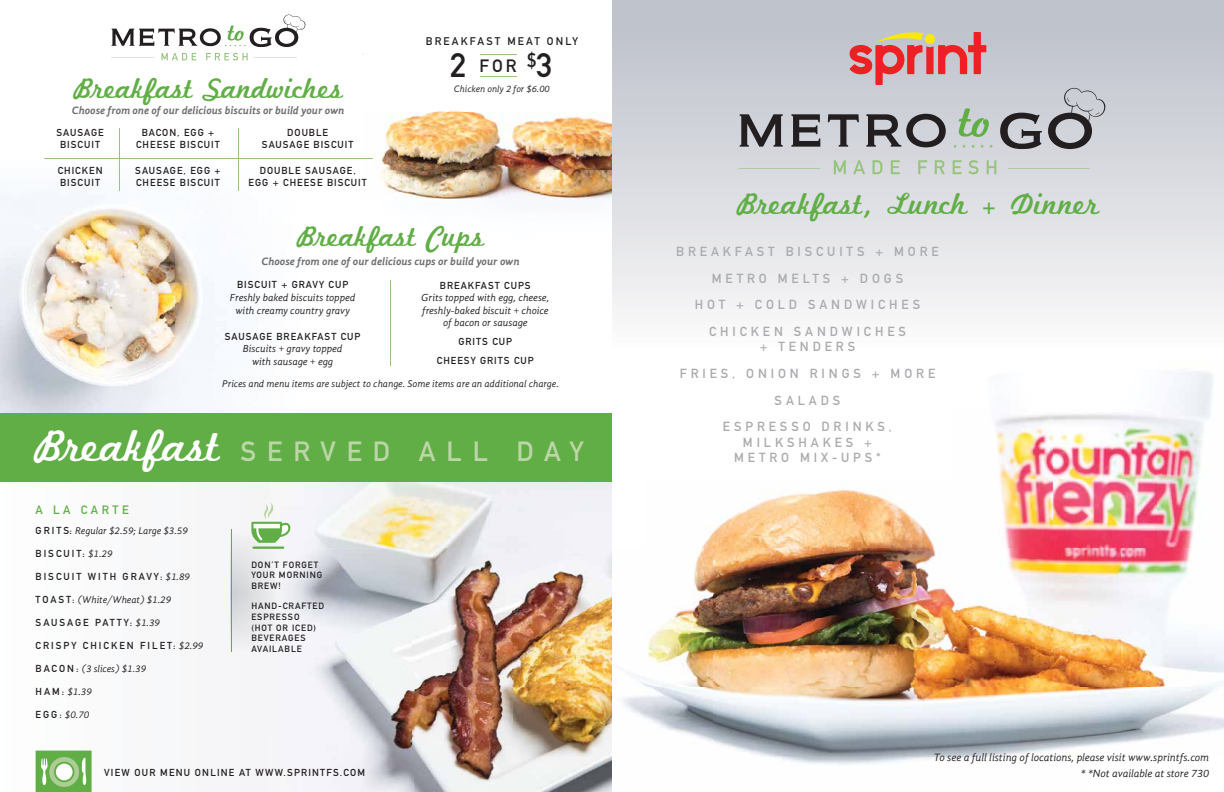
<style>
.page{position:relative;width:1224px;height:792px;background:#fff}
.page>*{position:absolute;margin:0;border:0;box-sizing:border-box;transform-origin:0 0}
.t1{font:31.8px "Marketing Script";color:#61ae46}
.t2{font:30.1px "Marketing Script";color:#61ae46}
.t3{font:27.4px "DIN Mittelschrift";letter-spacing:.4em;color:#bcd6a8}
.t4{font:17.6px "DIN Mittelschrift";color:#231f20}
.t5{font:13px/26.6px "DIN Mittelschrift";letter-spacing:.3em;color:#a9abae;text-align:center}
.t6{font:12px "DIN Mittelschrift";letter-spacing:.3em;color:#61ae46}
.t7{font:italic 700 11px "Gandhi Sans";color:#6d6e71}
.t8{font:italic 11px/16px "Gandhi Sans";color:#231f20;text-align:right}
.t9{font:11px "DIN Mittelschrift";letter-spacing:.2em;color:#231f20}
.t10{font:italic 10.5px/12.6px "Gandhi Sans";color:#231f20;text-align:center}
.t11{font:10px/12px "DIN Mittelschrift";letter-spacing:.1em;color:#231f20;text-align:center}
.t12{font:italic 10px "Gandhi Sans";color:#231f20}
.t13{font:10px "DIN Mittelschrift";letter-spacing:.2em;color:#231f20}
.t14{font:10px "DIN Mittelschrift";letter-spacing:.12em;color:#231f20}
.t15{font:italic 9.5px "Gandhi Sans";color:#231f20}
.t16{font:9px/10.8px "DIN Mittelschrift";letter-spacing:.1em;color:#231f20}
.s1{font-size:33.4px}
.s2{font-family:"Marketing Script";font-size:47px;color:#fff}
.s3{font-family:"DIN Mittelschrift";font-style:normal}
.s4{font-family:"Gandhi Sans";font-style:italic}
</style>
<div class="page">
<img style="left:372px;top:111px;width:240px;height:88px">
<img style="left:696px;top:372px;width:518px;height:177px">
<img style="left:623px;top:549px;width:601px;height:216px">
<img style="left:35px;top:258px;width:191px;height:155px">
<img style="left:0;top:198px;width:35px;height:215px">
<img style="left:35px;top:224px;width:154px;height:34px">
<img style="left:35px;top:190px;width:204px;height:34px">
<img style="left:269px;top:482px;width:244px;height:66px">
<img style="left:513px;top:482px;width:99px;height:310px">
<img style="left:280px;top:548px;width:233px;height:244px">
<div style="left:612px;top:0;width:612px;height:306px;background:linear-gradient(to bottom,#babec8,#f1f1f2)"></div>
<svg style="left:161px;top:53px;width:35px;height:7px"></svg>
<svg style="left:206px;top:53px;width:42px;height:7px"></svg>
<svg style="left:112px;top:15px;width:193px;height:32px"></svg>
<hr style="left:111px;top:57px;width:43px;height:1px;background:#97c47d">
<hr style="left:254px;top:57px;width:43px;height:1px;background:#97c47d">
<svg style="left:834px;top:160px;width:12px;height:14px"></svg>
<svg style="left:853px;top:160px;width:12px;height:14px"></svg>
<svg style="left:873px;top:160px;width:9px;height:14px"></svg>
<svg style="left:891px;top:160px;width:9px;height:14px"></svg>
<svg style="left:918px;top:160px;width:9px;height:14px"></svg>
<svg style="left:935px;top:160px;width:10px;height:14px"></svg>
<svg style="left:953px;top:160px;width:9px;height:14px"></svg>
<svg style="left:968px;top:160px;width:10px;height:14px"></svg>
<svg style="left:987px;top:160px;width:9px;height:14px"></svg>
<svg style="left:740px;top:114px;width:43px;height:33px"></svg>
<svg style="left:791px;top:114px;width:29px;height:33px"></svg>
<svg style="left:828px;top:114px;width:31px;height:33px"></svg>
<svg style="left:866px;top:114px;width:80px;height:33px;background:#838387"></svg>
<svg style="left:1000px;top:113px;width:42px;height:36px;background:#818185"></svg>
<svg style="left:1048px;top:88px;width:57px;height:61px;background:#a5a6ac"></svg>
<svg style="left:959px;top:108px;width:30px;height:29px"></svg>
<hr style="left:739px;top:168px;width:81px;height:1px;background:#97c47d">
<hr style="left:1008px;top:168px;width:82px;height:1px;background:#97c47d">
<svg style="left:36px;top:751px;width:56px;height:41px;background:#89c173"></svg>
<hr style="left:480px;top:54px;width:37px;height:1px;background:#97c47d">
<hr style="left:480px;top:76px;width:37px;height:1px;background:#97c47d">
<hr style="left:44px;top:158px;width:328px;height:1px;background:#97c47d">
<hr style="left:231px;top:529px;width:1px;height:123px;background:#61ae46">
<hr style="left:252px;top:547px;width:32px;height:2px;background:#61ae46">
<svg style="left:251px;top:502px;width:40px;height:41px"></svg>
<svg style="left:850px;top:32px;width:136px;height:53px;background:#d4908d"></svg>
<div style="left:0;top:413px;width:612px;height:69px;background:#61ae46"></div>
<hr style="left:119px;top:128px;width:1px;height:62px;background:#97c47d">
<hr style="left:238px;top:128px;width:1px;height:62px;background:#97c47d">
<hr style="left:390px;top:281px;width:1px;height:85px;background:#97c47d">
<h2 class="t2" style="left:74px;top:71px;width:271px">Breakfast Sandwiches</h2>
<p class="t7" style="left:72px;top:104px;width:274px">Choose from one of our delicious biscuits or build your own</p>
<p class="t11" style="left:56px;top:127px;width:49px">SAUSAGE<br>BISCUIT</p>
<p class="t11" style="left:58px;top:165px;width:46px;text-align:left">CHICKEN<br>BISCUIT</p>
<p class="t11" style="left:136px;top:127px;width:85px">BACON, EGG +<br>CHEESE BISCUIT</p>
<p class="t11" style="left:135px;top:165px;width:87px;text-align:left">SAUSAGE, EGG +<br>CHEESE BISCUIT</p>
<p class="t11" style="left:262px;top:127px;width:93px">DOUBLE<br>SAUSAGE BISCUIT</p>
<p class="t11" style="left:249px;top:165px;width:120px">DOUBLE SAUSAGE,<br>EGG + CHEESE BISCUIT</p>
<p class="t9" style="left:426px;top:34px;width:154px">BREAKFAST MEAT ONLY</p>
<h3 class="t4" style="left:450px;top:55px;width:104px"><span class="s1">2</span> FOR <sup>$</sup><span class="s1">3</span></h3>
<p class="t15" style="left:454px;top:84px;width:97px">Chicken only 2 for $6.00</p>
<h2 class="t2" style="left:297px;top:218px;width:189px">Breakfast Cups</h2>
<p class="t7" style="left:262px;top:255px;width:259px">Choose from one of our delicious cups or build your own</p>
<p class="t11" style="left:237px;top:279px;width:113px">BISCUIT + GRAVY CUP</p>
<p class="t10" style="left:230px;top:291px;width:127px">Freshly baked biscuits topped with creamy country gravy</p>
<p class="t11" style="left:225px;top:330px;width:137px">SAUSAGE BREAKFAST CUP</p>
<p class="t10" style="left:243px;top:342px;width:101px">Biscuits + gravy topped with sausage + egg</p>
<p class="t11" style="left:440px;top:279px;width:92px">BREAKFAST CUPS</p>
<p class="t10" style="left:421px;top:291px;width:129px">Grits topped with egg, cheese, freshly-baked biscuit + choice of bacon or sausage</p>
<p class="t11" style="left:437px;top:332px;width:99px;line-height:19px">GRITS CUP<br>CHEESY GRITS CUP</p>
<p class="t12" style="left:222px;top:378px;width:338px">Prices and menu items are subject to change. Some items are an additional charge.</p>
<h3 class="t3" style="left:34px;top:435px;width:551px"><span class="s2">Breakfast</span> SERVED ALL DAY</h3>
<p class="t6" style="left:36px;top:503px;width:95px">A LA CARTE</p>
<p class="t12" style="left:36px;top:525px;width:154px"><span class="s3">G R I T S:</span> Regular $2.59; Large $3.59</p>
<p class="t13" style="left:36px;top:548px;width:78px">BISCUIT: <span class="s4">$1.29</span></p>
<p class="t13" style="left:36px;top:571px;width:156px">BISCUIT WITH GRAVY: <span class="s4">$1.89</span></p>
<p class="t12" style="left:36px;top:594px;width:137px"><span class="s3">T O A S T:</span> (White/Wheat) $1.29</p>
<p class="t13" style="left:36px;top:617px;width:126px">SAUSAGE PATTY: <span class="s4">$1.39</span></p>
<p class="t13" style="left:36px;top:640px;width:169px">CRISPY CHICKEN FILET: <span class="s4">$2.99</span></p>
<p class="t12" style="left:36px;top:663px;width:112px"><span class="s3">B A C O N :</span> (3 slices) $1.39</p>
<p class="t12" style="left:36px;top:686px;width:58px"><span class="s3">H A M :</span> $1.39</p>
<p class="t12" style="left:36px;top:709px;width:55px"><span class="s3">E G G :</span> $0.70</p>
<p class="t16" style="left:251px;top:559px;width:72px">DON’T FORGET<br>YOUR MORNING<br>BREW!</p>
<p class="t16" style="left:251px;top:600px;width:74px">HAND-CRAFTED<br>ESPRESSO<br>(HOT OR ICED)<br>BEVERAGES<br>AVAILABLE</p>
<p class="t14" style="left:104px;top:767px;width:263px">VIEW OUR MENU ONLINE AT WWW.SPRINTFS.COM</p>
<h1 class="t1" style="left:737px;top:185px;width:364px">Breakfast, Lunch + Dinner</h1>
<h3 class="t5" style="left:676px;top:238px;width:264px">BREAKFAST BISCUITS + MORE<br>METRO MELTS + DOGS<br>HOT + COLD SANDWICHES<br>CHICKEN SANDWICHES</h3>
<h3 class="t5" style="left:680px;top:334px;width:257px">+ TENDERS<br>FRIES, ONION RINGS + MORE<br>SALADS<br>ESPRESSO DRINKS,</h3>
<h3 class="t5" style="left:734px;top:434px;width:148px;line-height:15.6px">MILKSHAKES +<br>METRO MIX-UPS*</h3>
<p class="t8" style="left:934px;top:749px;width:277px">To see a full listing of locations, please visit www.sprintfs.com * *Not available at store 730</p>
</div>
